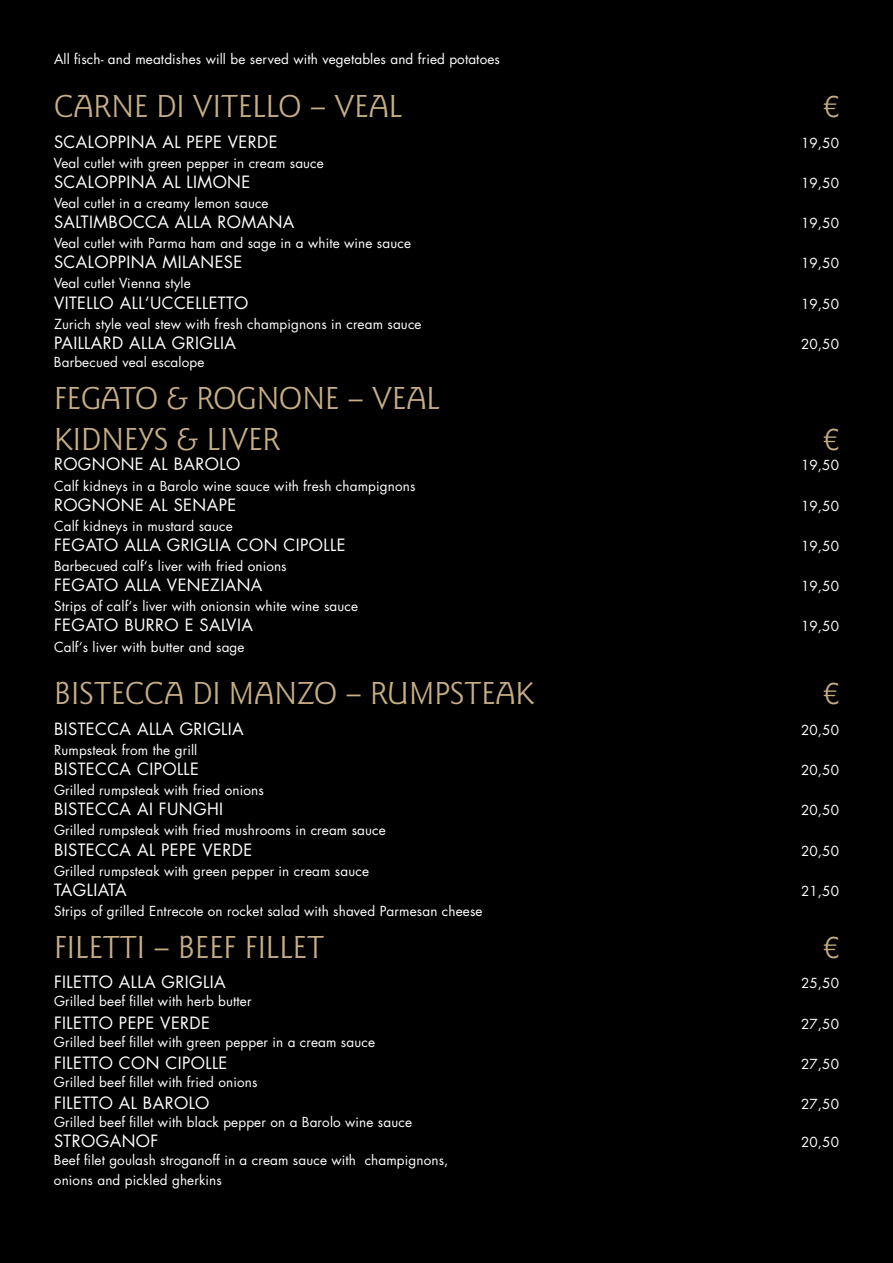
<style>
.page{position:relative;width:893px;height:1263px;background:#000}
.page>*{position:absolute;margin:0;border:0;box-sizing:border-box;transform-origin:0 0}
.t1{font:33px/41.7px "Goudy Sans LT";color:#c7ae86}
.t2{font:16.5px "Futura LT";letter-spacing:.025em;color:#fff}
.t3{font:13.5px/20.1px "Futura LT";letter-spacing:.01em;color:#fff}
</style>
<div class="page">
<p class="t3" style="left:54px;top:50px;width:447px">All fisch-‐and meatdishes will be served with vegetables and fried potatoes</p>
<h1 class="t1" style="left:54px;top:86px;width:350px">CARNE DI VITELLO – VEAL</h1>
<h1 class="t1" style="left:824px;top:86px;width:17px">€</h1>
<p class="t2" style="left:54px;top:131px;width:225px">Scaloppina al Pepe Verde</p>
<p class="t3" style="left:801px;top:133px;width:39px">19,50</p>
<p class="t3" style="left:54px;top:153px;width:271px">Veal cutlet with green pepper in cream sauce</p>
<p class="t2" style="left:54px;top:171px;width:198px">Scaloppina al Limone</p>
<p class="t3" style="left:801px;top:173px;width:39px">19,50</p>
<p class="t3" style="left:54px;top:193px;width:216px">Veal cutlet in a creamy lemon sauce</p>
<p class="t2" style="left:54px;top:211px;width:242px">Saltimbocca alla Romana</p>
<p class="t3" style="left:801px;top:213px;width:39px">19,50</p>
<p class="t3" style="left:54px;top:233px;width:359px">Veal cutlet with Parma ham and sage in a white wine sauce</p>
<p class="t2" style="left:54px;top:252px;width:190px">Scaloppina Milanese</p>
<p class="t3" style="left:801px;top:253px;width:39px">19,50</p>
<p class="t3" style="left:54px;top:274px;width:138px">Veal cutlet Vienna style</p>
<p class="t2" style="left:54px;top:292px;width:109px">Vitello all‘Ucc</p>
<p class="t2" style="left:186px;top:292px;width:64px">elletto</p>
<p class="t3" style="left:801px;top:294px;width:39px">19,50</p>
<p class="t3" style="left:54px;top:314px;width:369px">Zurich style veal stew with fresh champignons in cream sauce</p>
<p class="t2" style="left:54px;top:332px;width:183px">Paillard alla Griglia</p>
<p class="t3" style="left:801px;top:334px;width:39px">20,50</p>
<p class="t3" style="left:54px;top:352px;width:152px">Barbecued veal escalope</p>
<h1 class="t1" style="left:54px;top:378px;width:387px">FEGATO &amp; ROGNONE – VEAL<br>KIDNEYS &amp; LIVER</h1>
<h1 class="t1" style="left:824px;top:419px;width:17px">€</h1>
<p class="t2" style="left:54px;top:454px;width:188px">Rognone al Barolo</p>
<p class="t3" style="left:801px;top:456px;width:39px">19,50</p>
<p class="t3" style="left:54px;top:476px;width:363px">Calf kidneys in a Barolo wine sauce with fresh champignons</p>
<p class="t2" style="left:54px;top:494px;width:184px">Rognone al Senape</p>
<p class="t3" style="left:801px;top:496px;width:39px">19,50</p>
<p class="t3" style="left:54px;top:516px;width:180px">Calf kidneys in mustard sauce</p>
<p class="t2" style="left:54px;top:534px;width:293px">Fegato alla Griglia con Cipolle</p>
<p class="t3" style="left:801px;top:536px;width:39px">19,50</p>
<p class="t3" style="left:54px;top:556px;width:234px">Barbecued calf‘s liver with fried onions</p>
<p class="t2" style="left:54px;top:575px;width:210px">Fegato alla Veneziana</p>
<p class="t3" style="left:801px;top:576px;width:39px">19,50</p>
<p class="t3" style="left:54px;top:596px;width:306px">Strips of calf‘s liver with onionsin white wine sauce</p>
<p class="t2" style="left:54px;top:615px;width:200px">Fegato Burro e Salvia</p>
<p class="t3" style="left:801px;top:617px;width:39px">19,50</p>
<p class="t3" style="left:54px;top:637px;width:192px">Calf‘s liver with butter and sage</p>
<h1 class="t1" style="left:54px;top:673px;width:482px">BISTECCA DI MANZO – RUMPSTEAK</h1>
<h1 class="t1" style="left:824px;top:673px;width:17px">€</h1>
<p class="t2" style="left:54px;top:718px;width:191px">Bistecca alla Griglia</p>
<p class="t3" style="left:801px;top:720px;width:39px">20,50</p>
<p class="t3" style="left:54px;top:740px;width:145px">Rumpsteak from the grill</p>
<p class="t2" style="left:54px;top:758px;width:147px">Bistecca Cipolle</p>
<p class="t3" style="left:801px;top:760px;width:39px">20,50</p>
<p class="t3" style="left:54px;top:780px;width:211px">Grilled rumpsteak with fried onions</p>
<p class="t2" style="left:54px;top:799px;width:171px">Bistecca ai Funghi</p>
<p class="t3" style="left:801px;top:800px;width:39px">20,50</p>
<p class="t3" style="left:54px;top:820px;width:333px">Grilled rumpsteak with fried mushrooms in cream sauce</p>
<p class="t2" style="left:54px;top:839px;width:200px">Bistecca al Pepe Verde</p>
<p class="t3" style="left:801px;top:841px;width:39px">20,50</p>
<p class="t3" style="left:54px;top:861px;width:316px">Grilled rumpsteak with green pepper in cream sauce</p>
<p class="t2" style="left:54px;top:879px;width:74px">Tagliata</p>
<p class="t3" style="left:801px;top:881px;width:39px">21,50</p>
<p class="t3" style="left:54px;top:901px;width:430px">Strips of grilled Entrecote on rocket salad with shaved Parmesan cheese</p>
<h1 class="t1" style="left:54px;top:926px;width:272px">FILETTI – BEEF FILLET</h1>
<h1 class="t1" style="left:824px;top:926px;width:17px">€</h1>
<p class="t2" style="left:54px;top:972px;width:173px">Filetto alla Griglia</p>
<p class="t3" style="left:801px;top:973px;width:39px">25,50</p>
<p class="t3" style="left:54px;top:991px;width:199px">Grilled beef fillet with herb butter</p>
<p class="t2" style="left:54px;top:1012px;width:158px">Filetto Pepe Verde</p>
<p class="t3" style="left:801px;top:1014px;width:39px">27,50</p>
<p class="t3" style="left:54px;top:1032px;width:323px">Grilled beef fillet with green pepper in a cream sauce</p>
<p class="t2" style="left:54px;top:1052px;width:175px">Filetto con Cipolle</p>
<p class="t3" style="left:801px;top:1054px;width:39px">27,50</p>
<p class="t3" style="left:54px;top:1072px;width:205px">Grilled beef fillet with fried onions</p>
<p class="t2" style="left:54px;top:1092px;width:157px">Filetto al Barolo</p>
<p class="t3" style="left:801px;top:1094px;width:39px">27,50</p>
<p class="t3" style="left:54px;top:1112px;width:360px">Grilled beef fillet with black pepper on a Barolo wine sauce</p>
<p class="t2" style="left:54px;top:1131px;width:103px">Stroganof</p>
<p class="t3" style="left:801px;top:1132px;width:39px">20,50</p>
<p class="t3" style="left:54px;top:1150px;width:396px">Beef filet goulash stroganoff in a cream sauce with champignons, onions and pickled gherkins</p>
</div>
